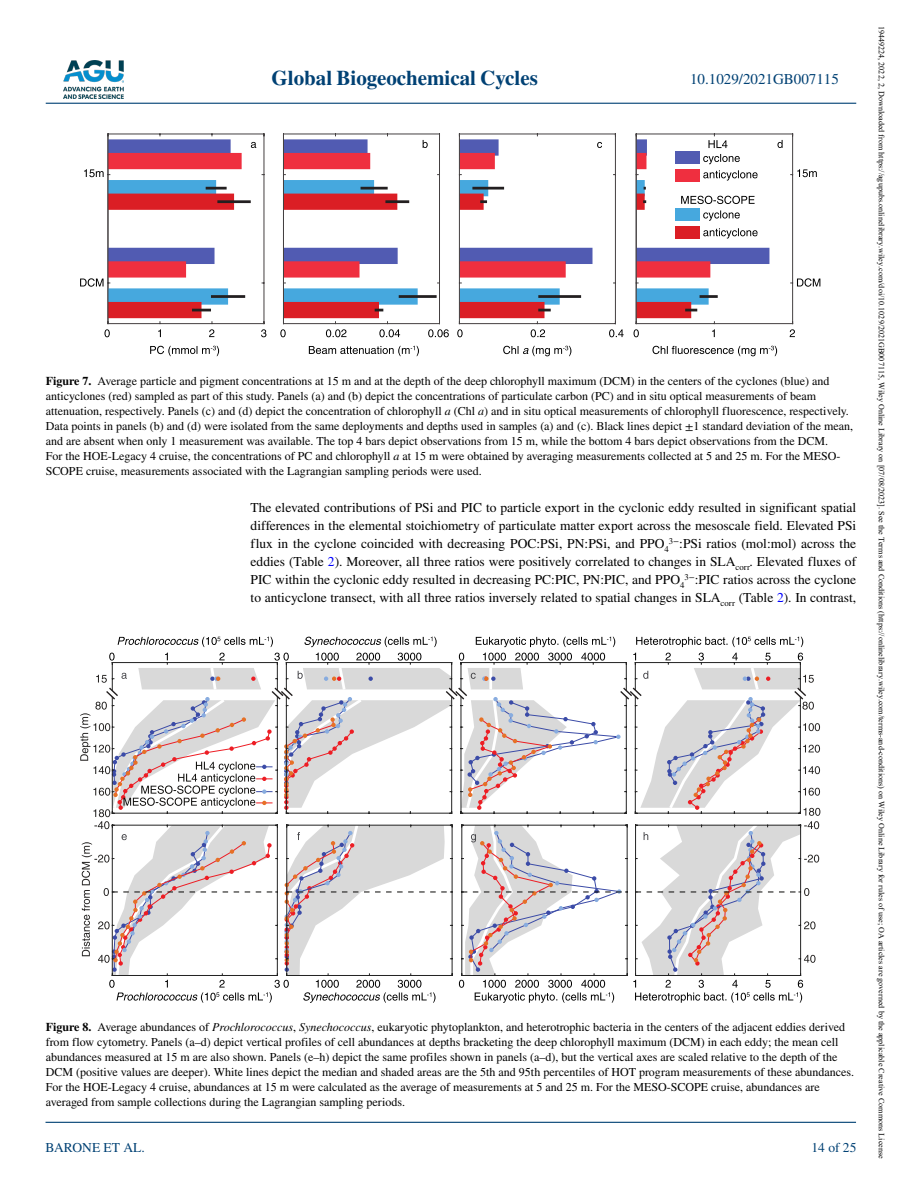
<style>
.page{position:relative;width:902px;height:1183px;background:#fff}
.page>*{position:absolute;margin:0;border:0;box-sizing:border-box;transform-origin:0 0}
.t1{font:700 21px "STIX";color:#004174}
.t2{font:15px "STIX";color:#004174}
.t3{font:13.5px/18px "STIX";color:#000;text-align:justify}
.t4{font:13.5px "STIX";color:#004174}
.t5{font:12px/15px "STIX";color:#000}
.t6{font:8.1px "Times New Roman";color:#000}
.s1{font-weight:700}
.s2{font-style:italic}
.s3{color:#00f}
</style>
<div class="page">
<img style="left:63px;top:60px;width:60px;height:39px">
<hr style="left:46px;top:103px;width:810px;height:1px;background:#004174">
<hr style="left:45px;top:1121px;width:810px;height:1px;background:#004174">
<hr style="left:211px;top:295px;width:34px;height:3px;background:#231f20">
<hr style="left:217px;top:200px;width:34px;height:3px;background:#231f20">
<hr style="left:108px;top:323px;width:156px;height:1px;background:#444041">
<hr style="left:108px;top:134px;width:156px;height:1px;background:#444041">
<hr style="left:263px;top:134px;width:1px;height:189px;background:#444041">
<hr style="left:459px;top:323px;width:156px;height:1px;background:#444041">
<hr style="left:459px;top:134px;width:156px;height:1px;background:#444041">
<hr style="left:615px;top:134px;width:1px;height:189px;background:#444041">
<hr style="left:398px;top:295px;width:38px;height:3px;background:#231f20">
<hr style="left:283px;top:323px;width:156px;height:1px;background:#444041">
<hr style="left:283px;top:134px;width:156px;height:1px;background:#444041">
<hr style="left:439px;top:134px;width:1px;height:189px;background:#444041">
<hr style="left:636px;top:323px;width:156px;height:1px;background:#444041">
<hr style="left:636px;top:134px;width:156px;height:1px;background:#444041">
<hr style="left:792px;top:134px;width:1px;height:189px;background:#444041">
<svg style="left:790px;top:169px;width:26px;height:8px"></svg>
<svg style="left:790px;top:278px;width:30px;height:8px"></svg>
<svg style="left:80px;top:134px;width:161px;height:189px"></svg>
<svg style="left:150px;top:345px;width:69px;height:11px"></svg>
<svg style="left:309px;top:345px;width:110px;height:11px"></svg>
<svg style="left:503px;top:345px;width:68px;height:11px"></svg>
<svg style="left:652px;top:345px;width:125px;height:11px"></svg>
<svg style="left:104px;top:329px;width:6px;height:8px"></svg>
<svg style="left:158px;top:329px;width:3px;height:8px"></svg>
<svg style="left:209px;top:329px;width:5px;height:8px"></svg>
<svg style="left:261px;top:329px;width:5px;height:8px"></svg>
<svg style="left:280px;top:329px;width:6px;height:8px"></svg>
<svg style="left:326px;top:329px;width:20px;height:8px"></svg>
<svg style="left:379px;top:329px;width:21px;height:8px"></svg>
<svg style="left:530px;top:329px;width:15px;height:8px"></svg>
<svg style="left:428px;top:329px;width:21px;height:8px"></svg>
<svg style="left:457px;top:329px;width:5px;height:8px"></svg>
<svg style="left:609px;top:329px;width:14px;height:8px"></svg>
<svg style="left:789px;top:329px;width:5px;height:8px"></svg>
<svg style="left:633px;top:329px;width:5px;height:8px"></svg>
<svg style="left:251px;top:142px;width:5px;height:6px"></svg>
<svg style="left:283px;top:134px;width:144px;height:189px"></svg>
<svg style="left:459px;top:134px;width:143px;height:189px"></svg>
<svg style="left:777px;top:140px;width:5px;height:8px"></svg>
<svg style="left:635px;top:134px;width:134px;height:189px"></svg>
<svg style="left:80px;top:636px;width:740px;height:366px"></svg>
<h1 class="t1" style="left:271px;top:66px;width:268px">Global Biogeochemical Cycles</h1>
<p class="t2" style="left:690px;top:69px;width:150px">10.1029/2021GB007115</p>
<p class="t5" style="left:46px;top:374px;width:809px"><span class="s1">Figure 7.</span> Average particle and pigment concentrations at 15 m and at the depth of the deep chlorophyll maximum (DCM) in the centers of the cyclones (blue) and anticyclones (red) sampled as part of this study. Panels (a) and (b) depict the concentrations of particulate carbon (PC) and in situ optical measurements of beam attenuation, respectively. Panels (c) and (d) depict the concentration of chlorophyll <span class="s2">a</span> (Chl <span class="s2">a</span>) and in situ optical measurements of chlorophyll fluorescence, respectively.<br>Data points in panels (b) and (d) were isolated from the same deployments and depths used in samples (a) and (c). Black lines depict ±1 standard deviation of the mean, and are absent when only 1 measurement was available. The top 4 bars depict observations from 15 m, while the bottom 4 bars depict observations from the DCM.<br>For the HOE-Legacy 4 cruise, the concentrations of PC and chlorophyll <span class="s2">a</span> at 15 m were obtained by averaging measurements collected at 5 and 25 m. For the MESO-SCOPE cruise, measurements associated with the Lagrangian sampling periods were used.</p>
<p class="t3" style="left:250px;top:499px;width:607px">The elevated contributions of PSi and PIC to particle export in the cyclonic eddy resulted in significant spatial differences in the elemental stoichiometry of particulate matter export across the mesoscale field. Elevated PSi flux in the cyclone coincided with decreasing POC:PSi, PN:PSi, and PPO<sub>4</sub><sup>3−</sup>:PSi ratios (mol:mol) across the eddies (Table <span class="s3">2</span>). Moreover, all three ratios were positively correlated to changes in SLA<sub>corr</sub>. Elevated fluxes of PIC within the cyclonic eddy resulted in decreasing PC:PIC, PN:PIC, and PPO<sub>4</sub><sup>3−</sup>:PIC ratios across the cyclone to anticyclone transect, with all three ratios inversely related to spatial changes in SLA<sub>corr</sub> (Table <span class="s3">2</span>). In contrast,</p>
<p class="t5" style="left:46px;top:1020px;width:809px"><span class="s1">Figure 8.</span> Average abundances of <span class="s2">Prochlorococcus</span>, <span class="s2">Synechococcus</span>, eukaryotic phytoplankton, and heterotrophic bacteria in the centers of the adjacent eddies derived from flow cytometry. Panels (a–d) depict vertical profiles of cell abundances at depths bracketing the deep chlorophyll maximum (DCM) in each eddy; the mean cell abundances measured at 15 m are also shown. Panels (e–h) depict the same profiles shown in panels (a–d), but the vertical axes are scaled relative to the depth of the DCM (positive values are deeper). White lines depict the median and shaded areas are the 5th and 95th percentiles of HOT program measurements of these abundances.<br>For the HOE-Legacy 4 cruise, abundances at 15 m were calculated as the average of measurements at 5 and 25 m. For the MESO-SCOPE cruise, abundances are averaged from sample collections during the Lagrangian sampling periods.</p>
<p class="t4" style="left:45px;top:1138px;width:101px">BARONE ET AL.</p>
<p class="t4" style="left:811px;top:1138px;width:46px">14 of 25</p>
<p class="t6" style="left:887px;top:26px;width:1133px;rotate:90deg">19449224, 2022, 2, Downloaded from https://agupubs.onlinelibrary.wiley.com/doi/10.1029/2021GB007115, Wiley Online Library on [07/08/2023]. See the Terms and Conditions (https://onlinelibrary.wiley.com/terms-and-conditions) on Wiley Online Library for rules of use; OA articles are governed by the applicable Creative Commons License</p>
</div>
